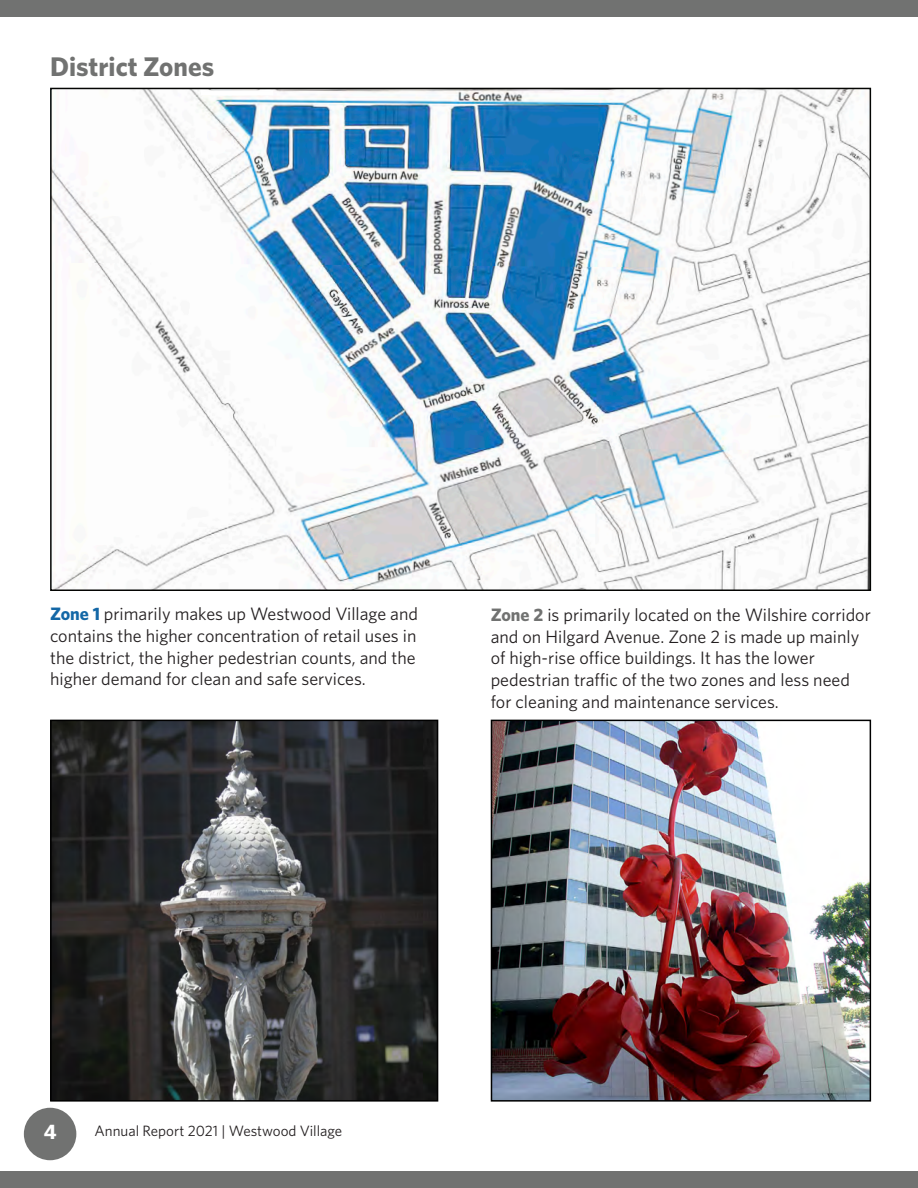
<style>
.page{position:relative;width:918px;height:1188px;background:#fff}
.page>*{position:absolute;margin:0;border:0;box-sizing:border-box;transform-origin:0 0}
.t1{font:700 27px "Whitney";color:#717271}
.t2{font:700 21px "Whitney";color:#fff}
.Paragraph_Style_4{font:18px/21.6px "Whitney";color:#231f20}
.t3{font:15px "Whitney";color:#231f20}
.s1{font-weight:700;color:#1367a6}
.s2{font-weight:700;color:#717271}
</style>
<div class="page">
<div style="left:24px;top:1108px;width:52px;height:52px;background:#717271;border-radius:50%"></div>
<div style="left:0;top:1171px;width:918px;height:17px;background:#717271"></div>
<div style="left:0;top:0;width:918px;height:17px;background:#717271"></div>
<img style="left:53px;top:91px;width:815px;height:497px">
<img style="left:53px;top:723px;width:382px;height:376px">
<div style="left:50px;top:720px;width:388px;height:382px;border:2px solid #000"></div>
<img style="left:494px;top:723px;width:374px;height:376px">
<div style="left:491px;top:720px;width:380px;height:382px;border:2px solid #000"></div>
<div style="left:201px;top:90px;width:72px;height:5px;background:#fff;border:2px solid #fff"></div>
<p class="t1" style="left:50px;top:48px;width:166px">District Zones</p>
<p class="Paragraph_Style_4" style="left:50px;top:603px;width:369px"><span class="s1">Zone 1</span> primarily makes up Westwood Village and contains the higher concentration of retail uses in the district, the higher pedestrian counts, and the higher demand for clean and safe services.</p>
<p class="Paragraph_Style_4" style="left:491px;top:604px;width:382px"><span class="s2">Zone 2</span> is primarily located on the Wilshire corridor and on Hilgard Avenue. Zone 2 is made up mainly of high-rise office buildings. It has the lower pedestrian traffic of the two zones and less need for cleaning and maintenance services.</p>
<p class="t2" style="left:44px;top:1117px;width:14px">4</p>
<p class="t3" style="left:94px;top:1121px;width:249px">Annual Report 2021 | Westwood Village</p>
</div>
